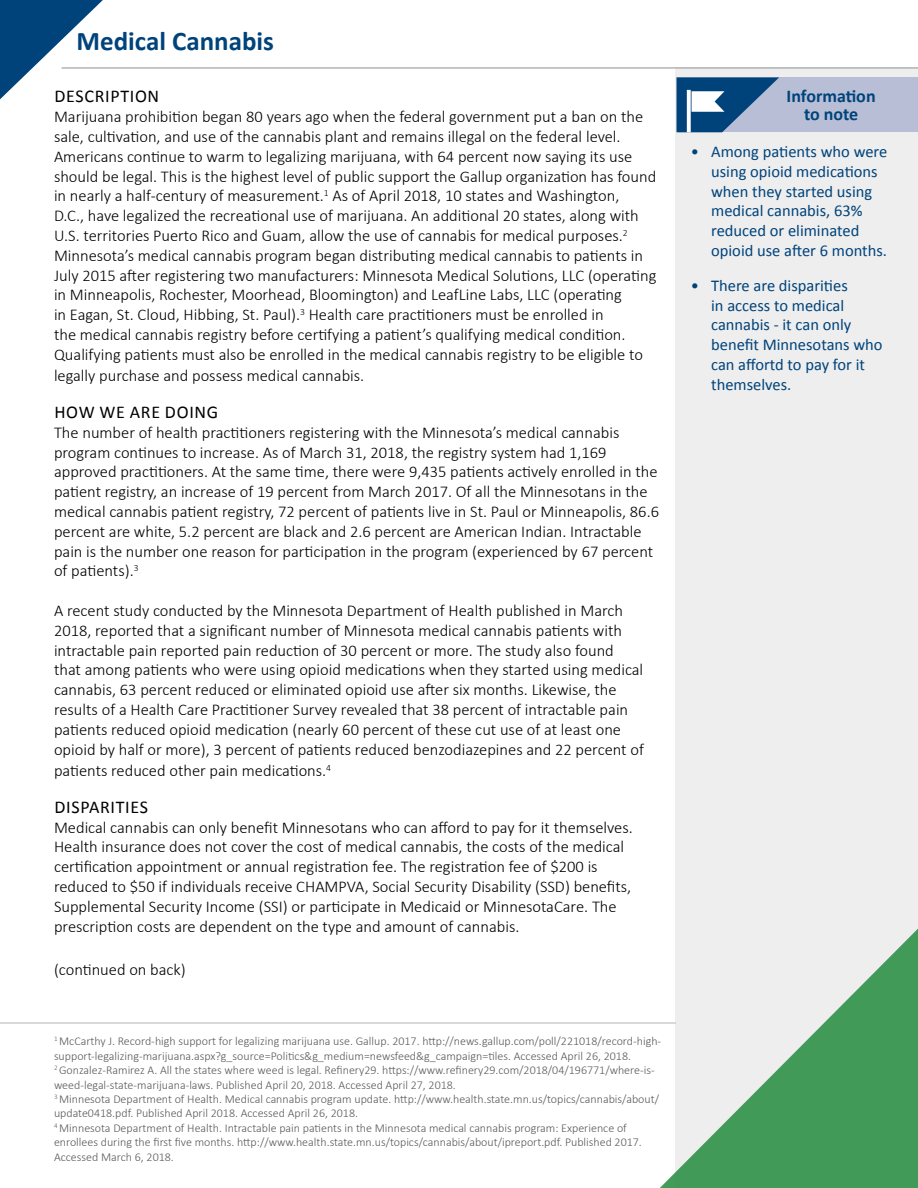
<style>
.page{position:relative;width:918px;height:1188px;background:#fff}
.page>*{position:absolute;margin:0;border:0;box-sizing:border-box;transform-origin:0 0}
.Page_Title{font:700 27px "Calibri";color:#00437b}
.t1{font:18px "Calibri";letter-spacing:.04em;color:#000}
.Callout_Header{font:700 18px/18px "Calibri";color:#00437b;text-align:center}
.Body_copy{font:300 16.5px/19.8px "Calibri";color:#000}
.t2{font:16.5px/19.8px "Calibri";color:#00437b}
.footnotes{font:300 12px/14.4px "Calibri";color:#58595b}
</style>
<div class="page">
<div style="left:676px;top:68px;width:242px;height:1120px;background:#eee"></div>
<svg style="left:0;top:0;width:103px;height:99px"></svg>
<hr style="left:0;top:1023px;width:676px;height:1px;background:#b1b4b6">
<hr style="left:62px;top:67px;width:856px;height:2px;background:#b1b4b6">
<svg style="left:634px;top:889px;width:284px;height:299px"></svg>
<div style="left:677px;top:77px;width:241px;height:55px;background:#b7bed5"></div>
<svg style="left:677px;top:77px;width:102px;height:55px"></svg>
<h3 class="Page_Title" style="left:77px;top:24px;width:199px">Medical Cannabis</h3>
<h4 class="t1" style="left:54px;top:85px;width:106px">DESCRIPTION</h4>
<p class="Body_copy" style="left:54px;top:107px;width:604px">Marijuana prohibition began 80 years ago when the federal government put a ban on the sale, cultivation, and use of the cannabis plant and remains illegal on the federal level.<br>Americans continue to warm to legalizing marijuana, with 64 percent now saying its use should be legal. This is the highest level of public support the Gallup organization has found in nearly a half-century of measurement.<sup>1</sup> As of April 2018, 10 states and Washington,<br>D.C., have legalized the recreational use of marijuana. An additional 20 states, along with U.S. territories Puerto Rico and Guam, allow the use of cannabis for medical purposes.<sup>2<br></sup>Minnesota’s medical cannabis program began distributing medical cannabis to patients in July 2015 after registering two manufacturers: Minnesota Medical Solutions, LLC (operating in Minneapolis, Rochester, Moorhead, Bloomington) and LeafLine Labs, LLC (operating<br>in Eagan, St. Cloud, Hibbing, St. Paul).<sup>3</sup> Health care practitioners must be enrolled in<br>the medical cannabis registry before certifying a patient’s qualifying medical condition.<br>Qualifying patients must also be enrolled in the medical cannabis registry to be eligible to</p>
<p class="Body_copy" style="left:54px;top:366px;width:312px">legally purchase and possess medical cannabis.</p>
<h4 class="t1" style="left:54px;top:401px;width:165px">HOW WE ARE DOING</h4>
<p class="Body_copy" style="left:54px;top:422px;width:607px">The number of health practitioners registering with the Minnesota’s medical cannabis program continues to increase. As of March 31, 2018, the registry system had 1,169 approved practitioners. At the same time, there were 9,435 patients actively enrolled in the patient registry, an increase of 19 percent from March 2017. Of all the Minnesotans in the medical cannabis patient registry, 72 percent of patients live in St. Paul or Minneapolis, 86.6 percent are white, 5.2 percent are black and 2.6 percent are American Indian. Intractable pain is the number one reason for participation in the program (experienced by 67 percent of patients).<sup>3</sup></p>
<p class="Body_copy" style="left:54px;top:601px;width:591px">A recent study conducted by the Minnesota Department of Health published in March 2018, reported that a significant number of Minnesota medical cannabis patients with intractable pain reported pain reduction of 30 percent or more. The study also found that among patients who were using opioid medications when they started using medical cannabis, 63 percent reduced or eliminated opioid use after six months. Likewise, the results of a Health Care Practitioner Survey revealed that 38 percent of intractable pain patients reduced opioid medication (nearly 60 percent of these cut use of at least one opioid by half or more), 3 percent of patients reduced benzodiazepines and 22 percent of</p>
<p class="Body_copy" style="left:54px;top:761px;width:279px">patients reduced other pain medications.<sup>4</sup></p>
<h4 class="t1" style="left:54px;top:796px;width:95px">DISPARITIES</h4>
<p class="Body_copy" style="left:54px;top:817px;width:580px">Medical cannabis can only benefit Minnesotans who can afford to pay for it themselves.<br>Health insurance does not cover the cost of medical cannabis, the costs of the medical certification appointment or annual registration fee. The registration fee of $200 is reduced to $50 if individuals receive CHAMPVA, Social Security Disability (SSD) benefits, Supplemental Security Income (SSI) or participate in Medicaid or MinnesotaCare. The prescription costs are dependent on the type and amount of cannabis.</p>
<p class="Body_copy" style="left:54px;top:959px;width:133px">(continued on back)</p>
<h6 class="footnotes" style="left:54px;top:1034px;width:609px"><sup>1</sup> McCarthy J. Record-high support for legalizing marijuana use. Gallup. 2017. http://news.gallup.com/poll/221018/record-high&shy;support-legalizing-marijuana.aspx?g_source=Politics&amp;g_medium=newsfeed&amp;g_campaign=tiles. Accessed April 26, 2018.</h6>
<h6 class="footnotes" style="left:54px;top:1063px;width:602px"><sup>2</sup> Gonzalez-Ramirez A. All the states where weed is legal. Refinery29. https://www.refinery29.com/2018/04/196771/where-is&shy;weed-legal-state-marijuana-laws. Published April 20, 2018. Accessed April 27, 2018.</h6>
<h6 class="footnotes" style="left:54px;top:1092px;width:607px"><sup>3</sup> Minnesota Department of Health. Medical cannabis program update. http://www.health.state.mn.us/topics/cannabis/about/ update0418.pdf. Published April 2018. Accessed April 26, 2018.</h6>
<h6 class="footnotes" style="left:54px;top:1121px;width:589px"><sup>4</sup> Minnesota Department of Health. Intractable pain patients in the Minnesota medical cannabis program: Experience of enrollees during the first five months. http://www.health.state.mn.us/topics/cannabis/about/ipreport.pdf. Published 2017.<br>Accessed March 6, 2018.</h6>
<h5 class="Callout_Header" style="left:787px;top:87px;width:91px">Information to note</h5>
<p class="t2" style="left:711px;top:142px;width:178px;text-indent:-20px">• Among patients who were using opioid medications when they started using medical cannabis, 63% reduced or eliminated opioid use after 6 months.</p>
<p class="t2" style="left:711px;top:275px;width:173px;text-indent:-20px">• There are disparities<br>in access to medical cannabis - it can only benefit Minnesotans who can affortd to pay for it themselves.</p>
</div>
